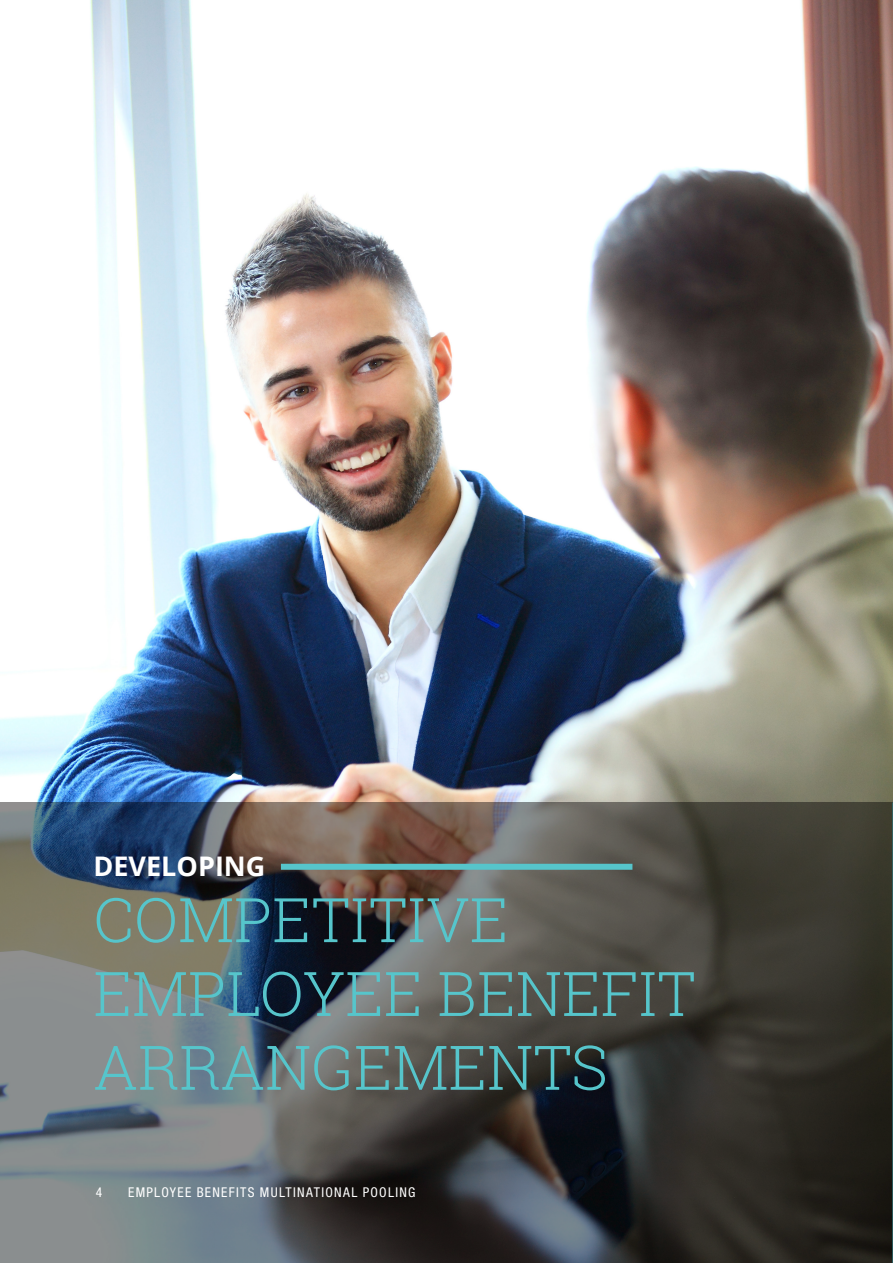
<style>
.page{position:relative;width:893px;height:1263px;background:#fff}
.page>*{position:absolute;margin:0;border:0;box-sizing:border-box;transform-origin:0 0}
.Page_Header_-_Blue{font:300 61.5px/73.8px "Roboto Slab";color:#56c5cb}
.Page_Header_-_White{font:700 27px "Open Sans";color:#fff}
.t1{font:condensed 13.5px "Helvetica Neue LT Pro";letter-spacing:.095em;color:#fff}
</style>
<div class="page">
<img style="left:0;top:0;width:893px;height:802px">
<svg style="left:0;top:802px;width:893px;height:461px;background:#4f504f"></svg>
<div style="left:281px;top:864px;width:351px;height:6px;background:#56c5cb"></div>
<p class="Page_Header_-_White" style="left:94px;top:847px;width:173px">DEVELOPING</p>
<p class="Page_Header_-_Blue" style="left:94px;top:881px;width:416px">COMPETITIVE</p>
<p class="Page_Header_-_Blue" style="left:94px;top:955px;width:604px">EMPLOYEE BENEFIT<br>ARRANGEMENTS</p>
<p class="t1" style="left:96px;top:1184px;width:8px">4</p>
<p class="t1" style="left:128px;top:1184px;width:289px">EMPLOYEE BENEFITS MULTINATIONAL POOLING</p>
</div>
